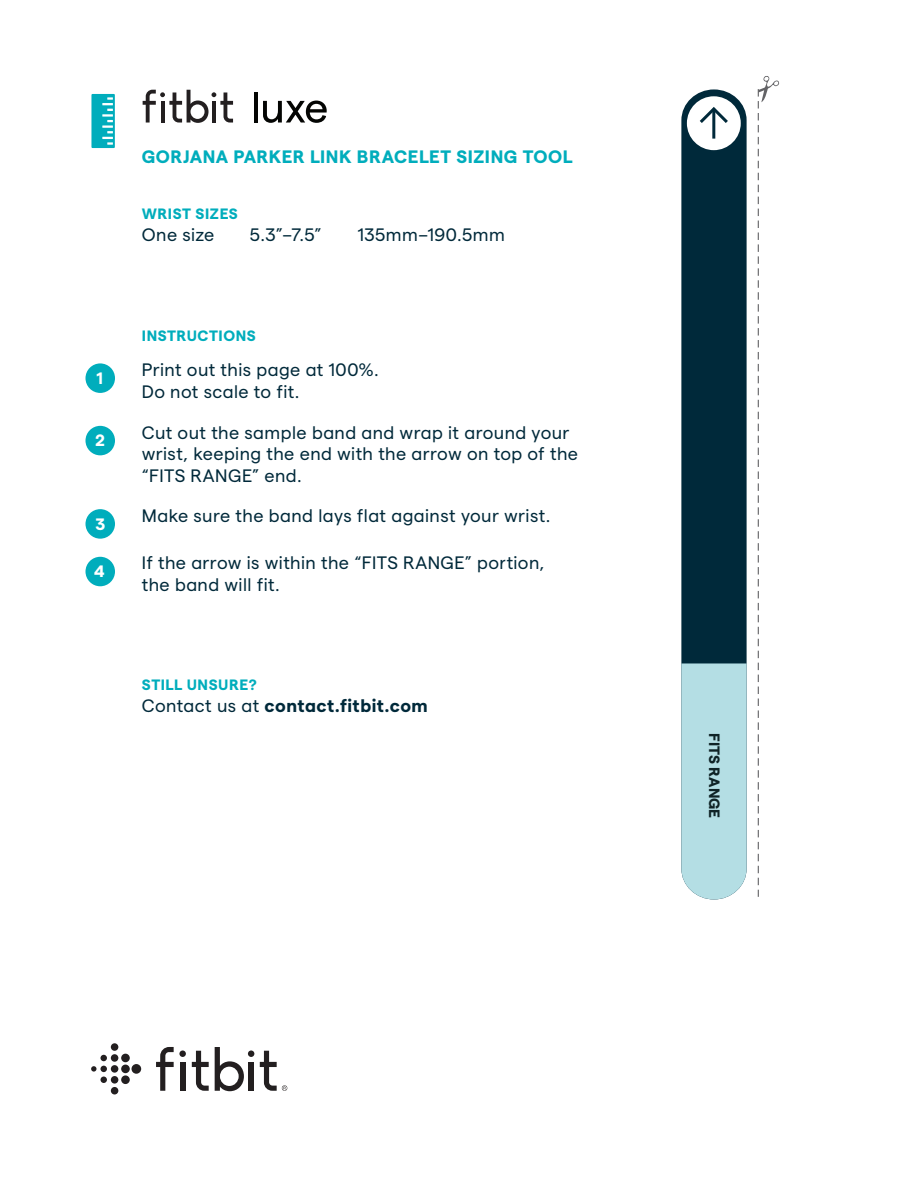
<style>
.page{position:relative;width:918px;height:1188px;background:#fff}
.page>*{position:absolute;margin:0;border:0;box-sizing:border-box;transform-origin:0 0}
.t1{font:18px/21.6px "Matter FB";letter-spacing:.025em;color:#00293a}
.t2{font:700 18px "Matter FB";letter-spacing:.03em;color:#00adbc}
.t3{font:700 18px "Matter FB";letter-spacing:.025em;color:#00293a}
.t4{font:700 16.5px "Matter FB";color:#fff}
.t5{font:700 15px "Matter FB";letter-spacing:.04em;color:#00adbc}
.t6{font:700 15px "Matter FB";color:#0f2326}
.s1{font-weight:400}
</style>
<div class="page">
<svg style="left:91px;top:94px;width:24px;height:54px"></svg>
<div style="left:85px;top:557px;width:30px;height:29px;background:#00adbc;border-radius:50%"></div>
<div style="left:85px;top:509px;width:30px;height:30px;background:#00adbc;border-radius:50%"></div>
<div style="left:85px;top:426px;width:30px;height:29px;background:#00adbc;border-radius:50%"></div>
<div style="left:85px;top:363px;width:30px;height:30px;background:#00adbc;border-radius:50%"></div>
<div style="left:132px;top:1064px;width:9px;height:10px;background:#231f20;border-radius:50%"></div>
<div style="left:121px;top:1065px;width:9px;height:8px;background:#231f20;border-radius:50%"></div>
<div style="left:121px;top:1054px;width:9px;height:8px;background:#231f20;border-radius:50%"></div>
<div style="left:121px;top:1075px;width:9px;height:9px;background:#231f20;border-radius:50%"></div>
<div style="left:111px;top:1065px;width:7px;height:8px;background:#231f20;border-radius:50%"></div>
<div style="left:111px;top:1054px;width:7px;height:8px;background:#231f20;border-radius:50%"></div>
<div style="left:111px;top:1076px;width:7px;height:8px;background:#231f20;border-radius:50%"></div>
<div style="left:111px;top:1087px;width:7px;height:7px;background:#231f20;border-radius:50%"></div>
<div style="left:111px;top:1043px;width:7px;height:8px;background:#231f20;border-radius:50%"></div>
<svg style="left:91px;top:1055px;width:16px;height:28px"></svg>
<div style="left:179px;top:1050px;width:7px;height:7px;background:#231f20;border-radius:50%"></div>
<div style="left:248px;top:1050px;width:6px;height:7px;background:#231f20;border-radius:50%"></div>
<div style="left:180px;top:1062px;width:5px;height:29px;background:#231f20"></div>
<div style="left:249px;top:1062px;width:5px;height:29px;background:#231f20"></div>
<svg style="left:192px;top:1051px;width:17px;height:40px"></svg>
<svg style="left:156px;top:1047px;width:18px;height:44px"></svg>
<svg style="left:215px;top:1047px;width:29px;height:44px"></svg>
<svg style="left:260px;top:1051px;width:27px;height:40px"></svg>
<svg style="left:758px;top:76px;width:22px;height:821px"></svg>
<div style="left:681px;top:89px;width:66px;height:810px;background:#00293a;border-radius:32px"></div>
<svg style="left:681px;top:663px;width:66px;height:236px;background:#b4dce2"></svg>
<div style="left:688px;top:97px;width:52px;height:52px;background:#fff;border-radius:50%"></div>
<div style="left:687px;top:96px;width:54px;height:54px;border:2px solid #fff;border-radius:50%"></div>
<svg style="left:699px;top:107px;width:29px;height:19px"></svg>
<hr style="left:712px;top:109px;width:3px;height:30px;background:#00293a">
<svg style="left:143px;top:90px;width:90px;height:33px"></svg>
<hr style="left:254px;top:92px;width:4px;height:31px;background:#040503">
<svg style="left:263px;top:101px;width:64px;height:22px"></svg>
<p class="t4" style="left:96px;top:366px;width:8px">1</p>
<p class="t4" style="left:96px;top:428px;width:11px">2</p>
<p class="t4" style="left:96px;top:512px;width:11px">3</p>
<p class="t4" style="left:94px;top:559px;width:12px">4</p>
<p class="t2" style="left:142px;top:143px;width:432px">GORJANA PARKER LINK BRACELET SIZING TOOL</p>
<p class="t5" style="left:142px;top:203px;width:98px">WRIST SIZES</p>
<p class="t1" style="left:142px;top:222px;width:74px">One size</p>
<p class="t1" style="left:250px;top:222px;width:73px">5.3”–7.5”</p>
<p class="t1" style="left:358px;top:222px;width:149px">135mm–190.5mm</p>
<p class="t5" style="left:142px;top:324px;width:115px">INSTRUCTIONS</p>
<p class="t1" style="left:142px;top:357px;width:238px">Print out this page at 100%.<br>Do not scale to fit.</p>
<p class="t1" style="left:142px;top:420px;width:438px">Cut out the sample band and wrap it around your wrist, keeping the end with the arrow on top of the “FITS RANGE” end.</p>
<p class="t1" style="left:142px;top:503px;width:410px">Make sure the band lays flat against your wrist.</p>
<p class="t1" style="left:142px;top:551px;width:404px">If the arrow is within the “FITS RANGE” portion, the band will fit.</p>
<p class="t5" style="left:142px;top:674px;width:116px">STILL UNSURE?</p>
<p class="t3" style="left:142px;top:692px;width:288px"><span class="s1">Contact us at</span> contact.fitbit.com</p>
<p class="t6" style="left:725px;top:733px;width:87px;rotate:90deg">FITS RANGE</p>
</div>
